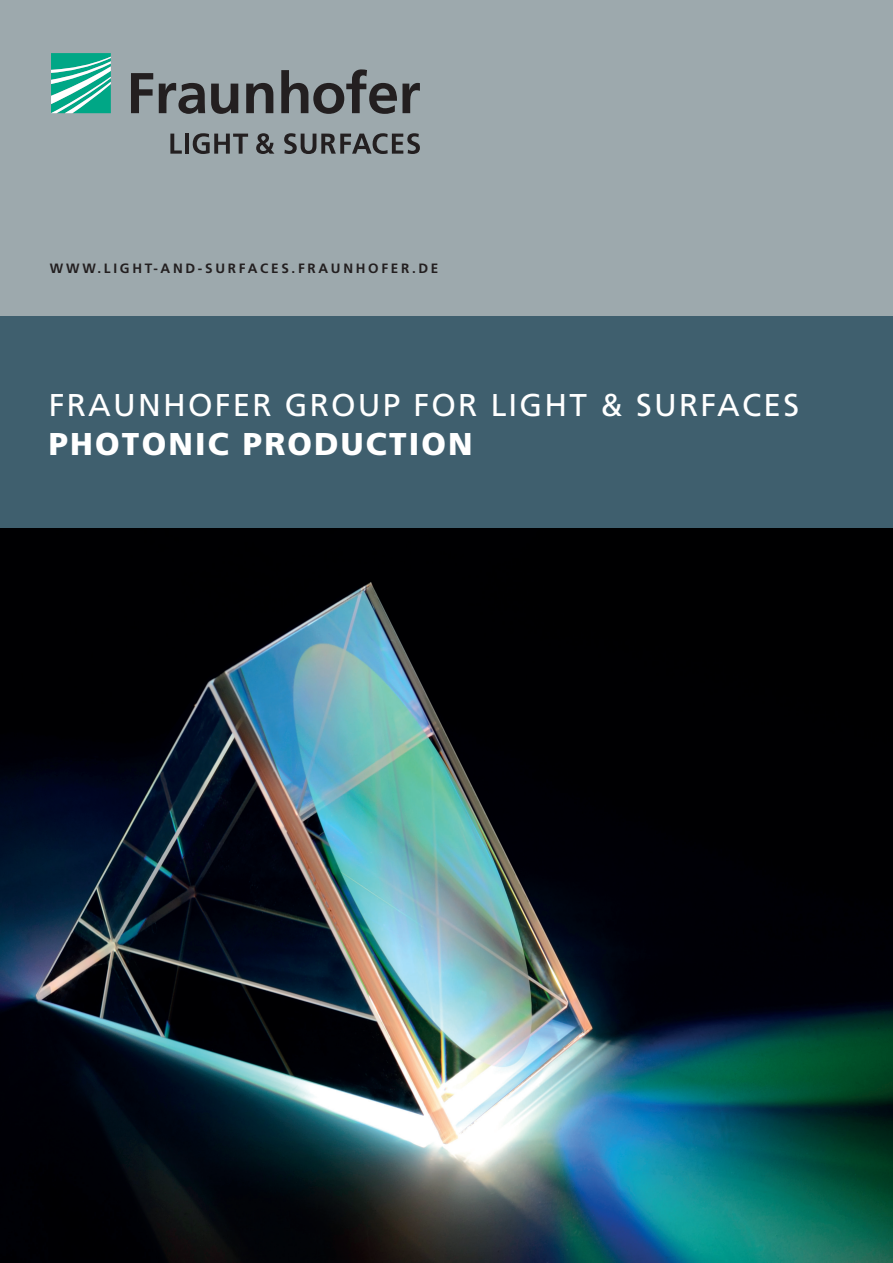
<style>
.page{position:relative;width:893px;height:1263px;background:#fff}
.page>*{position:absolute;margin:0;border:0;box-sizing:border-box;transform-origin:0 0}
.t1{font:31.5px "Frutiger LT Com";letter-spacing:.07em;color:#fff}
.t2{font:900 31.5px "Frutiger LT Com";letter-spacing:.07em;color:#fff}
.t3{font:700 13.5px "Frutiger LT Com";letter-spacing:.2em;color:#231f20}
</style>
<div class="page">
<img style="left:0;top:528px;width:893px;height:735px">
<div style="left:0;top:315px;width:893px;height:213px;background:#3f5f6e"></div>
<div style="left:0;top:0;width:893px;height:315px;background:#9da9ad"></div>
<svg style="left:51px;top:53px;width:60px;height:60px;background:#4abea7"></svg>
<svg style="left:131px;top:69px;width:289px;height:45px"></svg>
<svg style="left:170px;top:134px;width:12px;height:20px"></svg>
<hr style="left:185px;top:134px;width:4px;height:20px;background:#231f20">
<svg style="left:193px;top:133px;width:55px;height:21px"></svg>
<svg style="left:256px;top:133px;width:18px;height:21px"></svg>
<svg style="left:284px;top:133px;width:136px;height:21px"></svg>
<p class="t3" style="left:50px;top:260px;width:390px">WWW.LIGHT-AND-SURFACES.FRAUNHOFER.DE</p>
<h1 class="t1" style="left:49px;top:387px;width:752px">FRAUNHOFER GROUP FOR LIGHT &amp; SURFACES</h1>
<h1 class="t2" style="left:49px;top:425px;width:425px">PHOTONIC PRODUCTION</h1>
</div>
